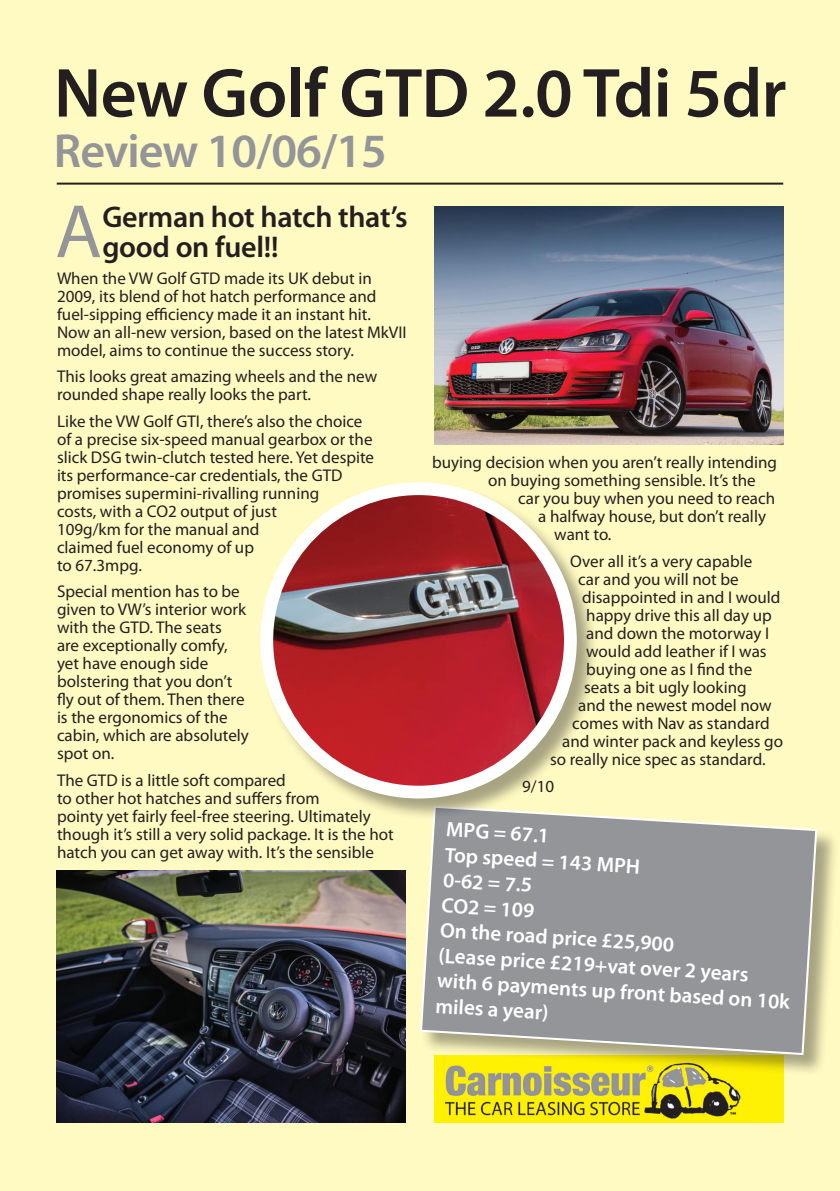
<style>
.page{position:relative;width:840px;height:1191px;background:#fff}
.page>*{position:absolute;margin:0;border:0;box-sizing:border-box;transform-origin:0 0}
.t1{font:76.2px "Myriad Pro";color:#939598}
.LargeContentsBusines{font:600 70px "Myriad Pro";letter-spacing:-.01em;color:#231f20}
.LargeContentsBusines-2{font:600 48px "Myriad Pro";letter-spacing:-.02em;color:#939598}
.t2{font:600 30px/30px "Myriad Pro";letter-spacing:-.01em;color:#231f20}
.t3{font:600 21px/24.8px "Myriad Pro";color:#fff}
.t4{font:17px/18px "Myriad Pro";color:#231f20}
</style>
<div class="page">
<div style="left:0;top:0;width:839px;height:1191px;background:#fffac1"></div>
<hr style="left:57px;top:183px;width:725px;height:2px;background:#231f20">
<div style="left:434px;top:1055px;width:348px;height:68px;background:#fff103"></div>
<img style="left:445px;top:1076px;width:296px;height:43px">
<div style="left:420px;top:806px;width:417px;height:270px;background:#231f20;opacity:.4"></div>
<svg style="left:420px;top:806px;width:397px;height:250px;background:#9d9f9b"></svg>
<img style="left:57px;top:870px;width:348px;height:253px">
<img style="left:434px;top:206px;width:348px;height:238px">
<div style="left:260px;top:482px;width:338px;height:338px;background:#231f20;opacity:.4"></div>
<img style="left:266px;top:493px;width:304px;height:294px">
<div style="left:260px;top:482px;width:316px;height:316px;border:13px solid #fff;border-radius:50%"></div>
<p class="LargeContentsBusines" style="left:54px;top:48px;width:733px">New Golf GTD 2.0 Tdi 5dr</p>
<p class="LargeContentsBusines-2" style="left:54px;top:120px;width:334px">Review 10/06/15</p>
<p class="t1" style="left:55px;top:184px;width:48px">A</p>
<p class="t2" style="left:102px;top:201px;width:306px">German hot hatch that’s good on fuel!!</p>
<p class="t4" style="left:57px;top:269px;width:351px">When the VW Golf GTD made its UK debut in 2009, its blend of hot hatch performance and fuel-sipping efficiency made it an instant hit.<br>Now an all-new version, based on the latest MkVII model, aims to continue the success story.</p>
<p class="t4" style="left:57px;top:367px;width:321px">This looks great amazing wheels and the new rounded shape really looks the part.</p>
<p class="t4" style="left:57px;top:412px;width:318px">Like the VW Golf GTI, there’s also the choice of a precise six-speed manual gearbox or the slick DSG twin-clutch tested here. Yet despite its performance-car credentials, the GTD promises supermini-rivalling running<br>costs, with a CO2 output of just<br>109g/km for the manual and<br>claimed fuel economy of up<br>to 67.3mpg.</p>
<p class="t4" style="left:57px;top:582px;width:193px">Special mention has to be given to VW’s interior work with the GTD. The seats<br>are exceptionally comfy, yet have enough side bolstering that you don’t fly out of them. Then there is the ergonomics of the cabin, which are absolutely spot on.</p>
<p class="t4" style="left:57px;top:771px;width:338px">The GTD is a little soft compared<br>to other hot hatches and suffers from<br>pointy yet fairly feel-free steering. Ultimately though it’s still a very solid package. It is the hot hatch you can get away with. It’s the sensible</p>
<p class="t4" style="left:432px;top:453px;width:346px">buying decision when you aren’t really intending</p>
<p class="t4" style="left:488px;top:471px;width:269px">on buying something sensible. It’s the</p>
<p class="t4" style="left:518px;top:489px;width:258px">car you buy when you need to reach</p>
<p class="t4" style="left:538px;top:507px;width:229px">a halfway house, but don’t really</p>
<p class="t4" style="left:554px;top:525px;width:59px">want to.</p>
<p class="t4" style="left:570px;top:552px;width:183px">Over all it’s a very capable</p>
<p class="t4" style="left:578px;top:570px;width:162px">car and you will not be</p>
<p class="t4" style="left:582px;top:588px;width:199px">disappointed in and I would</p>
<p class="t4" style="left:586px;top:606px;width:187px">happy drive this all day up</p>
<p class="t4" style="left:586px;top:624px;width:184px">and down the motorway I</p>
<p class="t4" style="left:586px;top:642px;width:182px">would add leather if I was</p>
<p class="t4" style="left:586px;top:660px;width:167px">buying one as I find the</p>
<p class="t4" style="left:584px;top:678px;width:164px">seats a bit ugly looking</p>
<p class="t4" style="left:578px;top:696px;width:195px">and the newest model now</p>
<p class="t4" style="left:572px;top:714px;width:199px">comes with Nav as standard</p>
<p class="t4" style="left:562px;top:732px;width:222px">and winter pack and keyless go</p>
<p class="t4" style="left:550px;top:750px;width:217px">so really nice spec as standard.</p>
<p class="t4" style="left:522px;top:777px;width:33px">9/10</p>
<p class="t3" style="left:446px;top:817px;width:105px;rotate:3deg">MPG = 67.1</p>
<p class="t3" style="left:445px;top:842px;width:197px;rotate:3deg">Top speed = 143 MPH</p>
<p class="t3" style="left:443px;top:867px;width:91px;rotate:3deg">0-62 = 7.5</p>
<p class="t3" style="left:442px;top:892px;width:94px;rotate:3deg">CO2 = 109</p>
<p class="t3" style="left:440px;top:918px;width:236px;rotate:3deg">On the road price £25,900</p>
<p class="t3" style="left:438px;top:943px;width:355px;rotate:3deg">(Lease price £219+vat over 2 years with 6 payments up front based on 10k miles a year)</p>
</div>
